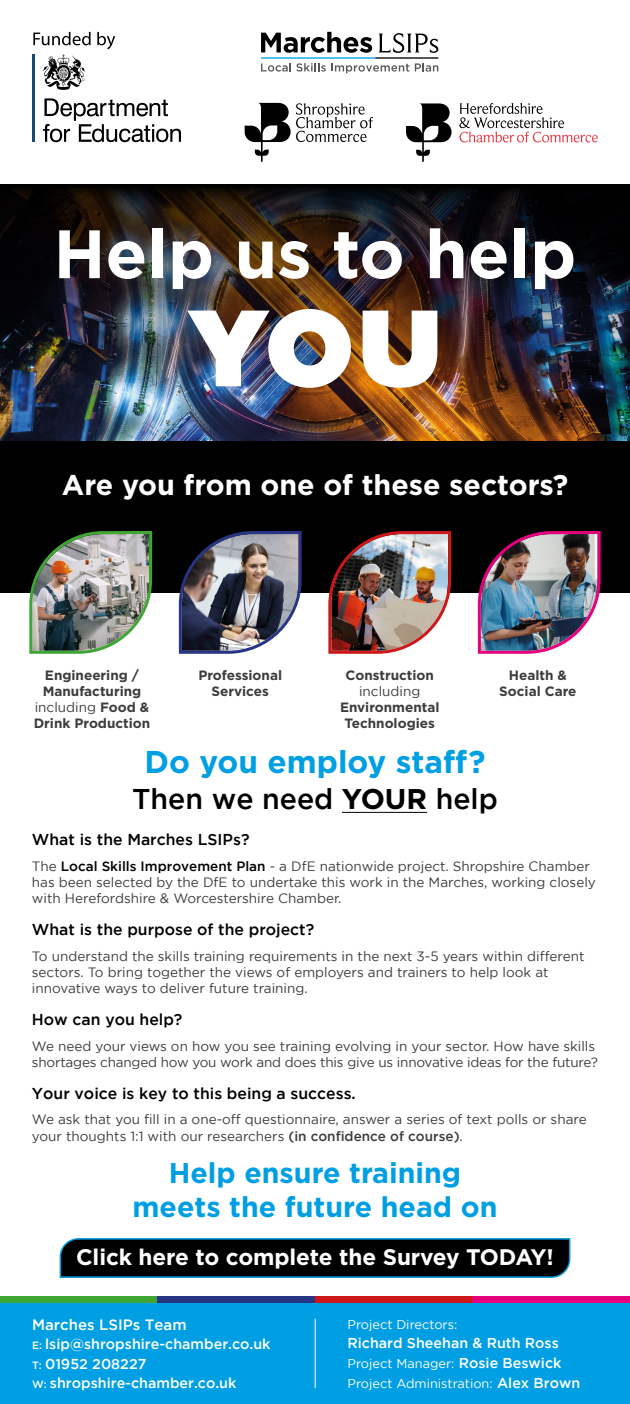
<style>
.page{position:relative;width:630px;height:1404px;background:#fff}
.page>*{position:absolute;margin:0;border:0;box-sizing:border-box;transform-origin:0 0}
.t1{font:900 108px "Gotham";color:#fff}
.t2{font:700 68.25px "Gotham";color:#fff}
.t3{font:700 31.5px "Gotham";color:#009fe3}
.t4{font:700 28.5px/34.2px "Gotham";color:#009fe3;text-align:center}
.t5{font:700 28.5px "Gotham";color:#fff}
.t6{font:500 28.5px "Gotham";color:#000}
.t7{font:700 22.5px "Gotham";letter-spacing:-.005em;color:#fff}
.t8{font:500 15.75px "Gotham";color:#000}
.t9{font:500 15px "Gotham";color:#fff}
.t10{font:500 14.25px/19.5px "Gotham";color:#fff}
.t11{font:13.5px/16.2px "Gotham";color:#3c3c3b}
.t12{font:700 13.5px/16.2px "Gotham";color:#3c3c3b;text-align:center}
.t13{font:12.75px/19.6px "Gotham";color:#fff}
.s1{font-weight:400}
.s2{font-weight:700}
.s3{font-weight:500;color:#000}
.s4{font-weight:500}
.s5{font-size:10.5px}
.s6{font-weight:500;font-size:14.25px}
</style>
<div class="page">
<div style="left:0;top:1302px;width:629px;height:101px;background:#009fe3"></div>
<div style="left:0;top:440px;width:629px;height:152px;background:#000"></div>
<img style="left:28px;top:531px;width:125px;height:123px">
<img style="left:326px;top:531px;width:126px;height:123px">
<img style="left:177px;top:531px;width:126px;height:123px">
<img style="left:476px;top:531px;width:126px;height:123px">
<hr style="left:342px;top:812px;width:85px;height:1px;background:#000">
<hr style="left:314px;top:1318px;width:1px;height:69px;background:#fff">
<div style="left:0;top:1296px;width:157px;height:6px;background:#3fa535"></div>
<div style="left:157px;top:1296px;width:158px;height:6px;background:#283583"></div>
<div style="left:315px;top:1296px;width:157px;height:6px;background:#cd1719"></div>
<div style="left:472px;top:1296px;width:157px;height:6px;background:#e6007d"></div>
<img style="left:0;top:387px;width:629px;height:53px">
<svg style="left:42px;top:55px;width:139px;height:87px"></svg>
<svg style="left:33px;top:32px;width:58px;height:13px"></svg>
<svg style="left:97px;top:32px;width:18px;height:17px"></svg>
<hr style="left:32px;top:55px;width:2px;height:87px;background:#174a73">
<svg style="left:406px;top:103px;width:45px;height:59px"></svg>
<svg style="left:459px;top:103px;width:138px;height:39px"></svg>
<svg style="left:244px;top:103px;width:46px;height:59px"></svg>
<svg style="left:296px;top:103px;width:76px;height:39px"></svg>
<img style="left:0;top:185px;width:629px;height:202px">
<hr style="left:261px;top:57px;width:114px;height:2px;background:#009fe3">
<hr style="left:375px;top:57px;width:63px;height:2px;background:#000">
<svg style="left:261px;top:32px;width:111px;height:21px"></svg>
<svg style="left:378px;top:33px;width:60px;height:20px"></svg>
<svg style="left:261px;top:63px;width:64px;height:9px"></svg>
<svg style="left:331px;top:63px;width:107px;height:10px"></svg>
<svg style="left:59px;top:1238px;width:512px;height:40px;background:#031015"></svg>
<h2 class="t2" style="left:54px;top:214px;width:524px">Help us to help</h2>
<h1 class="t1" style="left:189px;top:270px;width:253px">YOU</h1>
<h3 class="t5" style="left:62px;top:468px;width:507px">Are you from one of these sectors?</h3>
<p class="t12" style="left:34px;top:666px;width:118px">Engineering /<br>Manufacturing <span class="s1">including</span> Food &amp;<br>Drink Production</p>
<p class="t12" style="left:198px;top:666px;width:85px">Professional<br>Services</p>
<p class="t12" style="left:345px;top:666px;width:90px">Construction</p>
<p class="t11" style="left:359px;top:682px;width:63px">including</p>
<p class="t12" style="left:340px;top:698px;width:101px">Environmental<br>Technologies</p>
<p class="t12" style="left:499px;top:666px;width:79px">Health &amp;<br>Social Care</p>
<h3 class="t3" style="left:144px;top:743px;width:342px">Do you employ staff?</h3>
<h3 class="t6" style="left:132px;top:782px;width:367px">Then we need <span class="s2">YOUR</span> help</h3>
<p class="t8" style="left:32px;top:830px;width:219px">What is the Marches LSIPs?</p>
<p class="t11" style="left:32px;top:857px;width:565px">The <span class="s3">Local Skills Improvement Plan</span> - a DfE nationwide project. Shropshire Chamber has been selected by the DfE to undertake this work in the Marches, working closely with Herefordshire &amp; Worcestershire Chamber.</p>
<p class="t8" style="left:32px;top:920px;width:284px">What is the purpose of the project?</p>
<p class="t11" style="left:32px;top:947px;width:554px">To understand the skills training requirements in the next 3-5 years within different sectors. To bring together the views of employers and trainers to help look at innovative ways to deliver future training.</p>
<p class="t8" style="left:32px;top:1010px;width:152px">How can you help?</p>
<p class="t11" style="left:32px;top:1037px;width:567px">We need your views on how you see training evolving in your sector. How have skills shortages changed how you work and does this give us innovative ideas for the future?</p>
<p class="t8" style="left:32px;top:1084px;width:325px">Your voice is key to this being a success.</p>
<p class="t11" style="left:32px;top:1111px;width:556px">We ask that you fill in a one-off questionnaire, answer a series of text polls or share your thoughts 1:1 with our researchers <span class="s4">(in confidence of course)</span>.</p>
<h3 class="t4" style="left:132px;top:1154px;width:366px">Help ensure training meets the future head on</h3>
<h3 class="t7" style="left:76px;top:1244px;width:479px">Click here to complete the Survey TODAY!</h3>
<p class="t9" style="left:32px;top:1315px;width:156px">Marches LSIPs Team</p>
<p class="t10" style="left:32px;top:1333px;width:240px"><span class="s5">E:</span> lsip@shropshire-chamber.co.uk<br><span class="s5">T:</span> 01952 208227<br><span class="s5">W:</span> shropshire-chamber.co.uk</p>
<p class="t13" style="left:347px;top:1313px;width:111px">Project Directors:</p>
<p class="t10" style="left:347px;top:1332px;width:213px">Richard Sheehan &amp; Ruth Ross</p>
<p class="t13" style="left:347px;top:1353px;width:234px">Project Manager: <span class="s6">Rosie Beswick<br></span>Project Administration: <span class="s6">Alex Brown</span></p>
</div>
